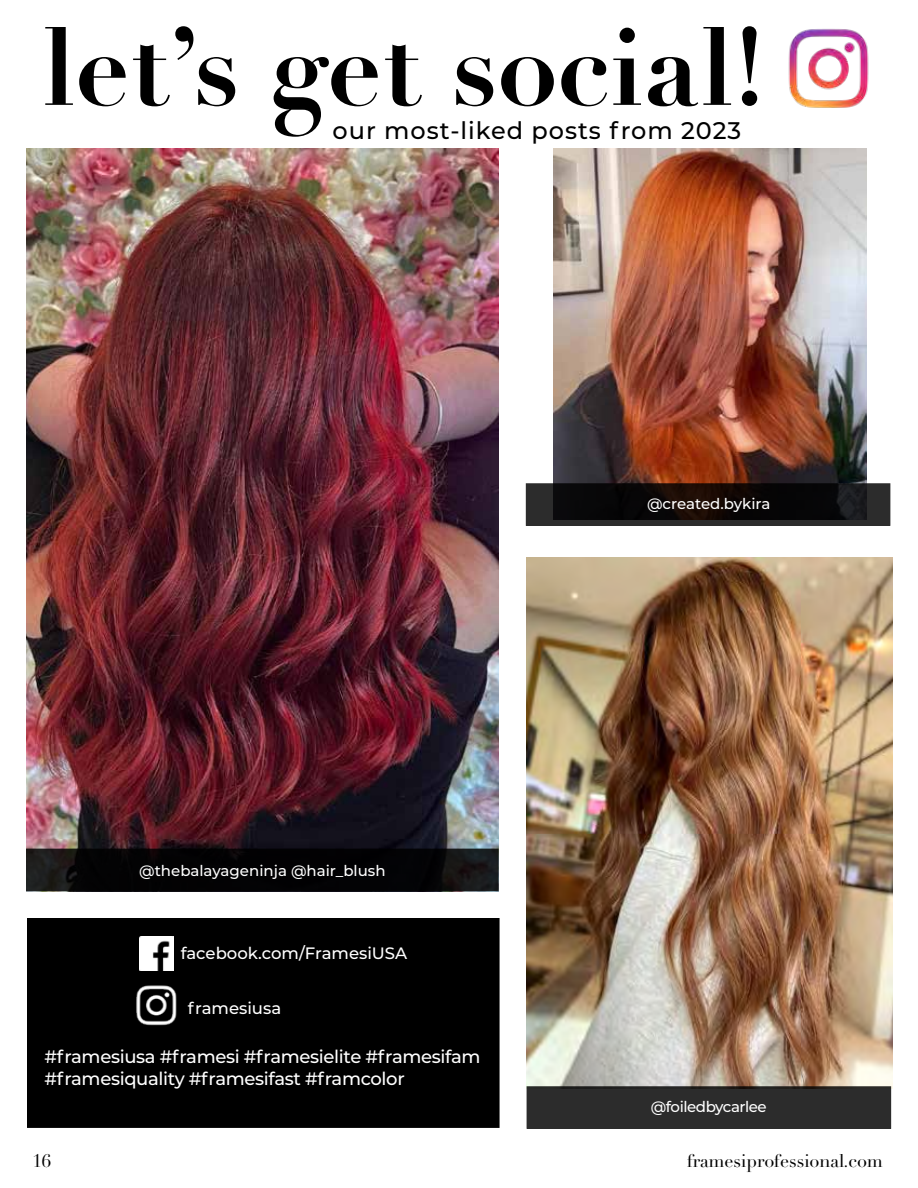
<style>
.page{position:relative;width:918px;height:1188px;background:#fff}
.page>*{position:absolute;margin:0;border:0;box-sizing:border-box;transform-origin:0 0}
.t1{font:700 108px "Didot LT Pro";color:#000}
.t2{font:500 24px "Montserrat";letter-spacing:.04em;color:#000}
.t3{font:500 18px/21.6px "Montserrat";letter-spacing:-.02em;color:#fff}
.t4{font:18px "Didot LT Pro";color:#000}
.t5{font:500 16.5px "Montserrat";color:#fff}
.t6{font:500 15px "Montserrat";color:#fff}
.t7{font:500 15px "Montserrat";letter-spacing:-.03em;color:#fff}
</style>
<div class="page">
<img style="left:27px;top:148px;width:472px;height:701px">
<img style="left:553px;top:148px;width:313px;height:335px">
<svg style="left:29px;top:852px;width:467px;height:36px;background:#070708"></svg>
<div style="left:26px;top:849px;width:473px;height:42px;border:2px solid #000"></div>
<svg style="left:529px;top:486px;width:358px;height:37px;background:#13100f"></svg>
<div style="left:526px;top:483px;width:364px;height:43px;border:2px solid #000"></div>
<img style="left:527px;top:557px;width:366px;height:531px">
<div style="left:527px;top:1087px;width:363px;height:41px;background:#2c2c2c"></div>
<div style="left:527px;top:1086px;width:364px;height:43px;border:2px solid #000"></div>
<div style="left:28px;top:919px;width:471px;height:208px;background:#000"></div>
<div style="left:27px;top:918px;width:473px;height:210px;border:2px solid #000"></div>
<img style="left:788px;top:28px;width:81px;height:80px">
<img style="left:139px;top:936px;width:35px;height:34px">
<img style="left:136px;top:985px;width:41px;height:41px">
<h1 class="t1" style="left:41px;top:0;width:726px">let’s get social!</h1>
<h2 class="t2" style="left:333px;top:114px;width:410px">our most-liked posts from 2023</h2>
<p class="t6" style="left:139px;top:861px;width:248px">@thebalayageninja @hair_blush</p>
<p class="t5" style="left:181px;top:942px;width:228px">facebook.com/FramesiUSA</p>
<p class="t5" style="left:188px;top:996px;width:95px">framesiusa</p>
<p class="t3" style="left:45px;top:1045px;width:437px">#framesiusa #framesi #framesielite #framesifam #framesiquality #framesifast #framcolor</p>
<p class="t6" style="left:647px;top:493px;width:125px">@created.bykira</p>
<p class="t7" style="left:651px;top:1096px;width:117px">@foiledbycarlee</p>
<p class="t4" style="left:32px;top:1150px;width:20px">16</p>
<p class="t4" style="left:688px;top:1150px;width:197px">framesiprofessional.com</p>
</div>
